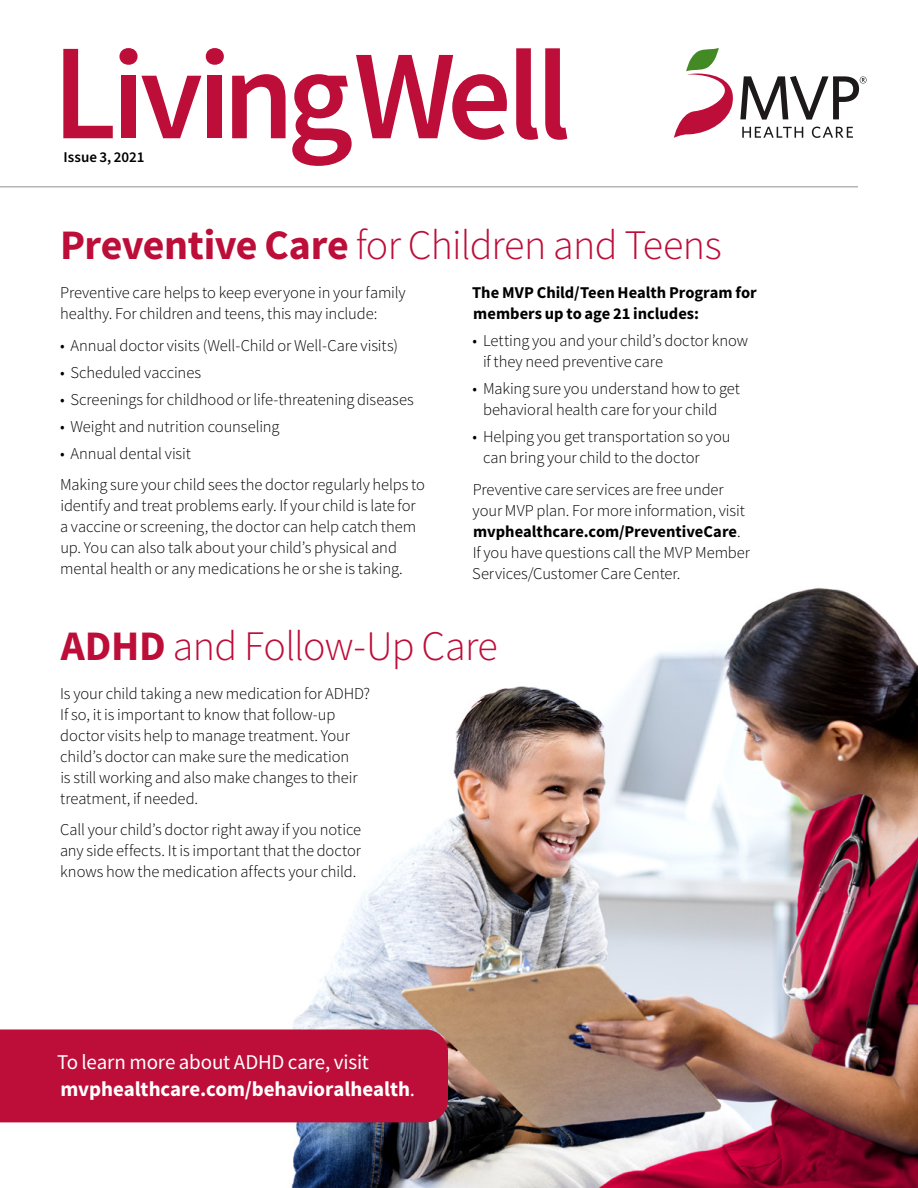
<style>
.page{position:relative;width:918px;height:1188px;background:#fff}
.page>*{position:absolute;margin:0;border:0;box-sizing:border-box;transform-origin:0 0}
.Page_Headline{font:300 42px "Source Sans Pro";letter-spacing:-.02em;color:#bd0d39}
.Text{font:700 21px/27px "Source Sans Pro";letter-spacing:-.005em;color:#fff}
.Text-2{font:300 16.5px/21px "Source Sans Pro";letter-spacing:-.005em;color:#000}
.Text_Bullet{font:300 16.5px/21px "Source Sans Pro";letter-spacing:-.005em;color:#000}
.Text-3{font:700 16.5px/21px "Source Sans Pro";color:#000}
.t1{font:600 15px "Source Sans Pro";color:#000}
.s1{font-weight:700}
.s2{font-weight:400}
</style>
<div class="page">
<img style="left:150px;top:587px;width:768px;height:601px">
<svg style="left:674px;top:48px;width:193px;height:90px"></svg>
<div style="left:121px;top:76px;width:15px;height:62px;background:#bd0d39"></div>
<svg style="left:141px;top:76px;width:60px;height:62px"></svg>
<div style="left:207px;top:76px;width:15px;height:62px;background:#bd0d39"></div>
<svg style="left:232px;top:74px;width:54px;height:64px"></svg>
<svg style="left:63px;top:49px;width:50px;height:89px"></svg>
<div style="left:119px;top:48px;width:19px;height:17px;background:#bd0d39;border-radius:50%"></div>
<div style="left:206px;top:48px;width:18px;height:17px;background:#bd0d39;border-radius:50%"></div>
<svg style="left:292px;top:55px;width:215px;height:111px"></svg>
<svg style="left:516px;top:48px;width:22px;height:92px"></svg>
<svg style="left:545px;top:48px;width:22px;height:92px"></svg>
<hr style="left:0;top:186px;width:858px;height:2px;background:#b4b4b4">
<div style="left:0;top:1030px;width:448px;height:92px;background:#bd0d39"></div>
<p class="t1" style="left:64px;top:147px;width:82px">Issue 3, 2021</p>
<h1 class="Page_Headline" style="left:60px;top:219px;width:663px"><span class="s1">Preventive Care</span> for Children and Teens</h1>
<p class="Text-2" style="left:60px;top:282px;width:347px">Preventive care helps to keep everyone in your family healthy. For children and teens, this may include:</p>
<p class="Text_Bullet" style="left:60px;top:335px;width:339px">• Annual doctor visits (Well-Child or Well-Care visits)</p>
<p class="Text_Bullet" style="left:60px;top:362px;width:143px">• Scheduled vaccines</p>
<p class="Text_Bullet" style="left:60px;top:389px;width:355px">• Screenings for childhood or life-threatening diseases</p>
<p class="Text_Bullet" style="left:60px;top:416px;width:221px">• Weight and nutrition counseling</p>
<p class="Text_Bullet" style="left:60px;top:443px;width:132px">• Annual dental visit</p>
<p class="Text-2" style="left:60px;top:474px;width:366px">Making sure your child sees the doctor regularly helps to identify and treat problems early. If your child is late for a vaccine or screening, the doctor can help catch them up. You can also talk about your child’s physical and mental health or any medications he or she is taking.</p>
<p class="Text-3" style="left:472px;top:282px;width:286px">The MVP Child/Teen Health Program for members up to age 21 includes:</p>
<p class="Text_Bullet" style="left:483px;top:330px;width:267px;text-indent:-10px">• Letting you and your child’s doctor know if they need preventive care</p>
<p class="Text_Bullet" style="left:483px;top:378px;width:259px;text-indent:-10px">• Making sure you understand how to get behavioral health care for your child</p>
<p class="Text_Bullet" style="left:483px;top:426px;width:249px;text-indent:-10px">• Helping you get transportation so you can bring your child to the doctor</p>
<p class="Text-2" style="left:472px;top:479px;width:279px">Preventive care services are free under your MVP plan. For more information, visit <span class="s1">mvphealthcare.com/PreventiveCare</span>.<br>If you have questions call the MVP Member Services/Customer Care Center.</p>
<h1 class="Page_Headline" style="left:61px;top:620px;width:439px"><span class="s1">ADHD</span> and Follow-Up Care</h1>
<p class="Text-2" style="left:60px;top:683px;width:312px">Is your child taking a new medication for ADHD?<br>If so, it is important to know that follow-up doctor visits help to manage treatment. Your child’s doctor can make sure the medication<br>is still working and also make changes to their treatment, if needed.</p>
<p class="Text-2" style="left:60px;top:819px;width:303px;text-align:justify">Call your child’s doctor right away if you notice any side effects. It is important that the doctor knows how the medication affects your child.</p>
<p class="Text" style="left:57px;top:1048px;width:359px"><span class="s2">To learn more about ADHD care, visit </span>mvphealthcare.com/behavioralhealth<span class="s2">.</span></p>
</div>
